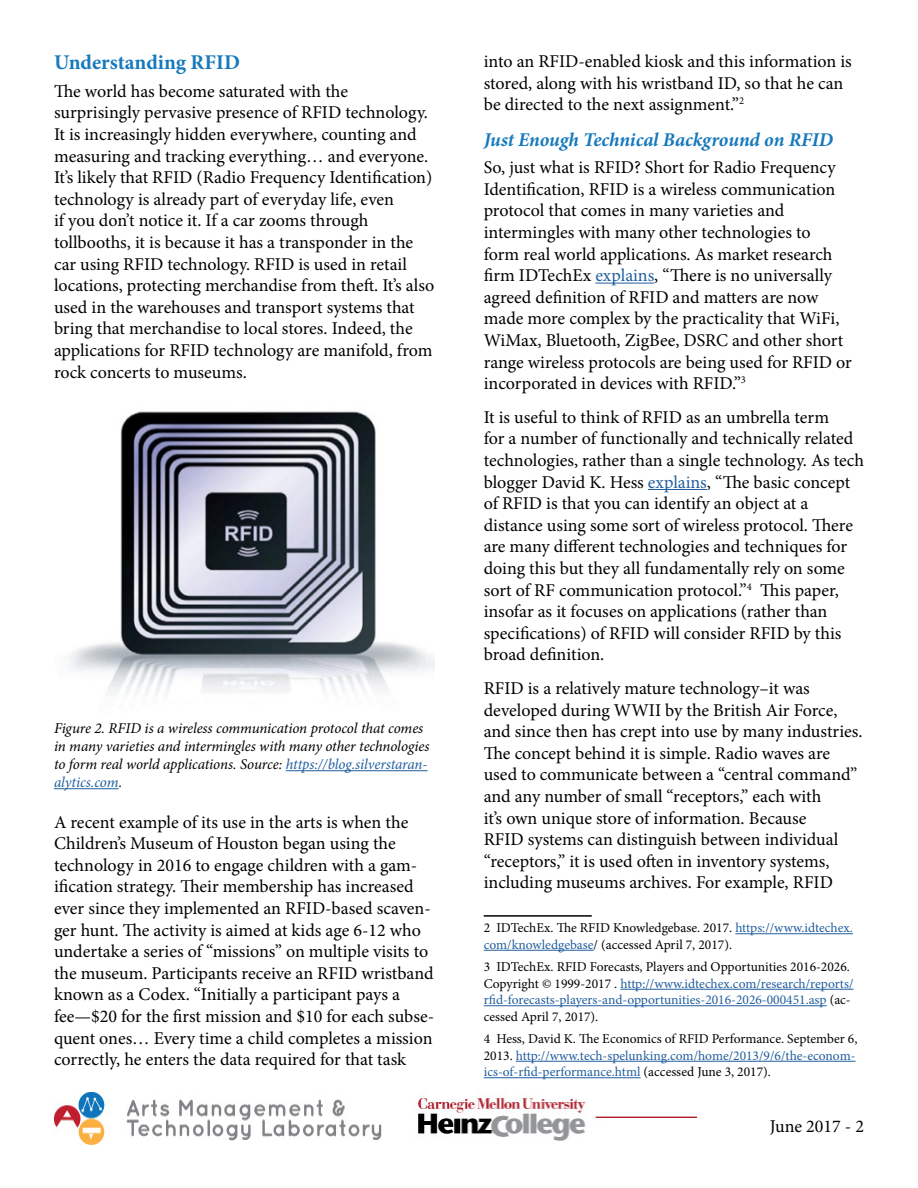
<style>
.page{position:relative;width:918px;height:1188px;background:#fff}
.page>*{position:absolute;margin:0;border:0;box-sizing:border-box;transform-origin:0 0}
.t1{font:700 21px "Minion Pro";color:#1679bc}
.t2{font:italic 700 19.5px "Minion Pro";letter-spacing:-.005em;color:#1679bc}
.t3{font:18px/21.6px "Minion Pro";color:#000}
.t4{font:italic 15px/18px "Minion Pro";letter-spacing:-.01em;color:#000}
.t5{font:13.5px/16.5px "Minion Pro";color:#215e9e}
.t6{font:13.5px/16.5px "Minion Pro";color:#000}
.s1{color:#215e9e}
.s2{color:#000}
</style>
<div class="page">
<img style="left:54px;top:1093px;width:328px;height:51px">
<img style="left:418px;top:1097px;width:278px;height:44px">
<hr style="left:595px;top:283px;width:59px;height:1px;background:#215e9e">
<hr style="left:648px;top:489px;width:59px;height:1px;background:#215e9e">
<hr style="left:484px;top:915px;width:108px;height:2px;background:#000">
<hr style="left:735px;top:933px;width:118px;height:1px;background:#215e9e">
<hr style="left:484px;top:950px;width:110px;height:1px;background:#215e9e">
<hr style="left:620px;top:989px;width:233px;height:1px;background:#215e9e">
<hr style="left:484px;top:1005px;width:343px;height:1px;background:#215e9e">
<hr style="left:516px;top:1061px;width:340px;height:1px;background:#215e9e">
<hr style="left:484px;top:1077px;width:157px;height:1px;background:#215e9e">
<img style="left:68px;top:411px;width:366px;height:284px">
<hr style="left:286px;top:770px;width:142px;height:1px;background:#215e9e">
<hr style="left:54px;top:788px;width:65px;height:1px;background:#215e9e">
<p class="t1" style="left:54px;top:48px;width:188px">Understanding RFID</p>
<p class="t3" style="left:54px;top:80px;width:382px">The world has become saturated with the surprisingly pervasive presence of RFID technology.<br>It is increasingly hidden everywhere, counting and measuring and tracking everything… and everyone.<br>It’s likely that RFID (Radio Frequency Identification) technology is already part of everyday life, even<br>if you don’t notice it. If a car zooms through tollbooths, it is because it has a transponder in the car using RFID technology. RFID is used in retail locations, protecting merchandise from theft. It’s also used in the warehouses and transport systems that bring that merchandise to local stores. Indeed, the applications for RFID technology are manifold, from rock concerts to museums.</p>
<p class="t4" style="left:54px;top:719px;width:377px">Figure 2. RFID is a wireless communication protocol that comes in many varieties and intermingles with many other technologies to form real world applications. Source: <span class="s1">https://blog.silverstaran&shy;alytics.com</span>.</p>
<p class="t3" style="left:54px;top:811px;width:382px">A recent example of its use in the arts is when the Children’s Museum of Houston began using the technology in 2016 to engage children with a gam&shy;ification strategy. Their membership has increased ever since they implemented an RFID-based scaven&shy;ger hunt. The activity is aimed at kids age 6-12 who undertake a series of “missions” on multiple visits to the museum. Participants receive an RFID wristband known as a Codex. “Initially a participant pays a fee—$20 for the first mission and $10 for each subse&shy;quent ones… Every time a child completes a mission correctly, he enters the data required for that task</p>
<p class="t3" style="left:484px;top:51px;width:370px">into an RFID-enabled kiosk and this information is stored, along with his wristband ID, so that he can be directed to the next assignment.”<sup>2</sup></p>
<p class="t2" style="left:484px;top:126px;width:351px">Just Enough Technical Background on RFID</p>
<p class="t3" style="left:484px;top:157px;width:370px">So, just what is RFID? Short for Radio Frequency Identification, RFID is a wireless communication protocol that comes in many varieties and intermingles with many other technologies to<br>form real world applications. As market research firm IDTechEx <span class="s1">explains</span>, “There is no universally agreed definition of RFID and matters are now made more complex by the practicality that WiFi, WiMax, Bluetooth, ZigBee, DSRC and other short range wireless protocols are being used for RFID or incorporated in devices with RFID.”<sup>3</sup></p>
<p class="t3" style="left:484px;top:406px;width:382px">It is useful to think of RFID as an umbrella term<br>for a number of functionally and technically related technologies, rather than a single technology. As tech blogger David K. Hess <span class="s1">explains</span>, “The basic concept of RFID is that you can identify an object at a distance using some sort of wireless protocol. There are many different technologies and techniques for doing this but they all fundamentally rely on some sort of RF communication protocol.”<sup>4</sup> This paper, insofar as it focuses on applications (rather than specifications) of RFID will consider RFID by this broad definition.</p>
<p class="t3" style="left:484px;top:678px;width:380px">RFID is a relatively mature technology–it was developed during WWII by the British Air Force, and since then has crept into use by many industries.<br>The concept behind it is simple. Radio waves are used to communicate between a “central command” and any number of small “receptors,” each with<br>it’s own unique store of information. Because<br>RFID systems can distinguish between individual “receptors,” it is used often in inventory systems, including museums archives. For example, RFID</p>
<p class="t6" style="left:484px;top:920px;width:371px">2 IDTechEx. The RFID Knowledgebase. 2017. <span class="s1">https://www.idtechex. com/knowledgebase</span>/ (accessed April 7, 2017).</p>
<p class="t5" style="left:484px;top:959px;width:371px"><span class="s2">3 IDTechEx. RFID Forecasts, Players and Opportunities 2016-2026.<br>Copyright © 1999-2017 .</span> http://www.idtechex.com/research/reports/ rfid-forecasts-players-and-opportunities-2016-2026-000451.asp <span class="s2">(ac&shy;cessed April 7, 2017).</span></p>
<p class="t5" style="left:484px;top:1031px;width:375px"><span class="s2">4 Hess, David K. The Economics of RFID Performance. September 6,<br>2013.</span> http://www.tech-spelunking.com/home/2013/9/6/the-econom&shy;ics-of-rfid-performance.html <span class="s2">(accessed June 3, 2017).</span></p>
<p class="t3" style="left:770px;top:1115px;width:96px">June 2017 - 2</p>
</div>
